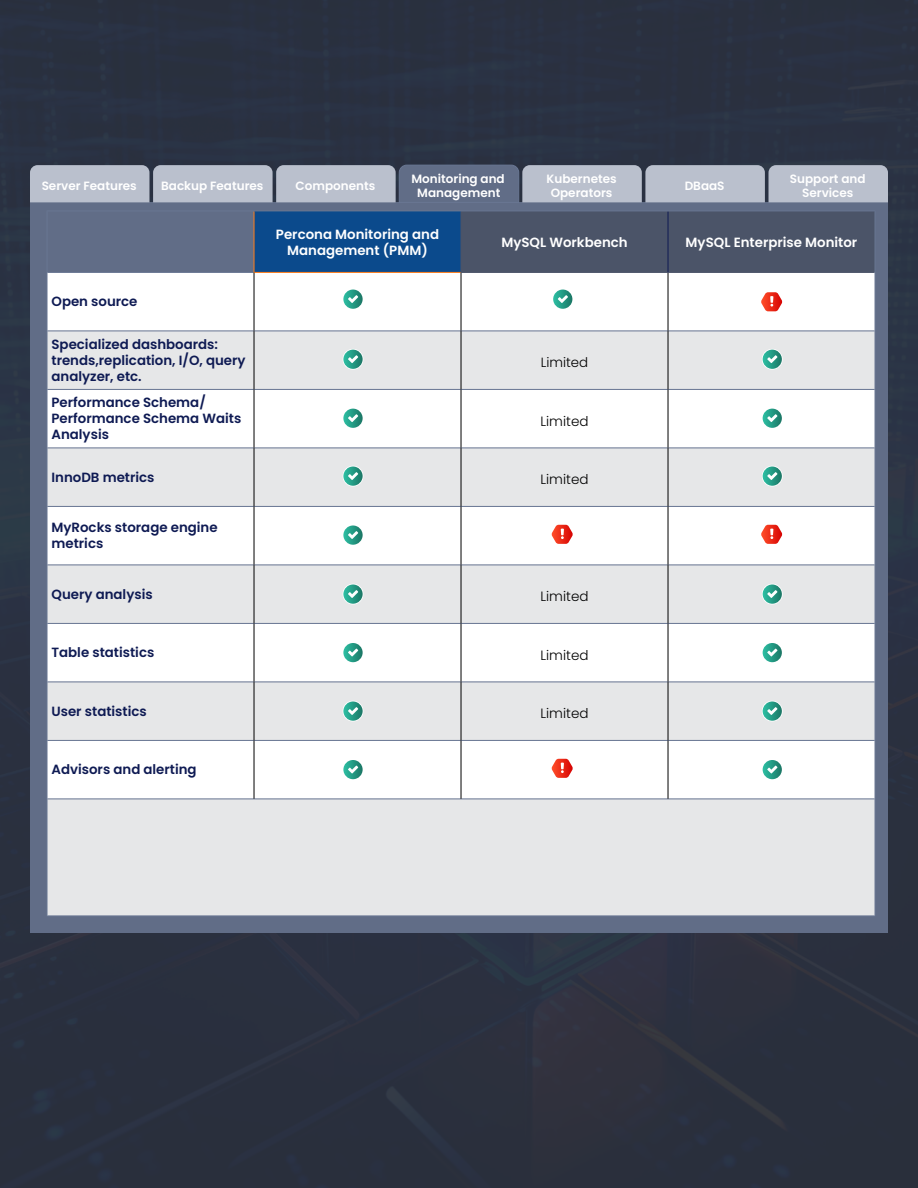
<style>
.page{position:relative;width:918px;height:1188px;background:#2c323e}
.page>*{position:absolute;margin:0;border:0;box-sizing:border-box;transform-origin:0 0}
.t1{font:300 13.5px "Poppins";color:#000}
.t2{font:600 13.35px/16px "Poppins";color:#0e1a53}
.t3{font:600 13.35px/16px "Poppins";color:#fff;text-align:center}
.t4{font:300 13.35px "Poppins";color:#000}
.t5{font:600 12px/14.4px "Poppins";color:#fff;text-align:center}
</style>
<div class="page">
<div style="left:30px;top:202px;width:858px;height:731px;background:#616d87"></div>
<div style="left:254px;top:211px;width:207px;height:61px;background:#0b4a8c"></div>
<div style="left:462px;top:212px;width:413px;height:60px;background:#4b5468"></div>
<div style="left:48px;top:273px;width:827px;height:58px;background:#fff"></div>
<svg style="left:48px;top:332px;width:827px;height:584px;background:#efeff0"></svg>
<hr style="left:47px;top:272px;width:207px;height:1px;background:#697793">
<hr style="left:47px;top:331px;width:207px;height:1px;background:#697793">
<hr style="left:254px;top:331px;width:207px;height:1px;background:#697793">
<hr style="left:461px;top:331px;width:207px;height:1px;background:#697793">
<hr style="left:668px;top:331px;width:207px;height:1px;background:#697793">
<hr style="left:47px;top:389px;width:207px;height:1px;background:#697793">
<hr style="left:254px;top:389px;width:207px;height:1px;background:#697793">
<hr style="left:461px;top:389px;width:207px;height:1px;background:#697793">
<hr style="left:668px;top:389px;width:207px;height:1px;background:#697793">
<hr style="left:47px;top:448px;width:207px;height:1px;background:#697793">
<hr style="left:254px;top:448px;width:207px;height:1px;background:#697793">
<hr style="left:461px;top:448px;width:207px;height:1px;background:#697793">
<hr style="left:668px;top:448px;width:207px;height:1px;background:#697793">
<hr style="left:47px;top:506px;width:207px;height:1px;background:#697793">
<hr style="left:254px;top:506px;width:207px;height:1px;background:#697793">
<hr style="left:461px;top:506px;width:207px;height:1px;background:#697793">
<hr style="left:668px;top:506px;width:207px;height:1px;background:#697793">
<hr style="left:47px;top:565px;width:207px;height:1px;background:#697793">
<hr style="left:254px;top:565px;width:207px;height:1px;background:#697793">
<hr style="left:461px;top:565px;width:207px;height:1px;background:#697793">
<hr style="left:668px;top:565px;width:207px;height:1px;background:#697793">
<hr style="left:47px;top:623px;width:207px;height:1px;background:#697793">
<hr style="left:254px;top:623px;width:207px;height:1px;background:#697793">
<hr style="left:461px;top:623px;width:207px;height:1px;background:#697793">
<hr style="left:668px;top:623px;width:207px;height:1px;background:#697793">
<hr style="left:47px;top:682px;width:207px;height:1px;background:#697793">
<hr style="left:254px;top:682px;width:207px;height:1px;background:#697793">
<hr style="left:461px;top:682px;width:207px;height:1px;background:#697793">
<hr style="left:668px;top:682px;width:207px;height:1px;background:#697793">
<hr style="left:47px;top:740px;width:207px;height:1px;background:#697793">
<hr style="left:254px;top:740px;width:207px;height:1px;background:#697793">
<hr style="left:461px;top:740px;width:207px;height:1px;background:#697793">
<hr style="left:668px;top:740px;width:207px;height:1px;background:#697793">
<hr style="left:47px;top:799px;width:207px;height:1px;background:#697793">
<hr style="left:254px;top:799px;width:207px;height:1px;background:#697793">
<hr style="left:461px;top:799px;width:207px;height:1px;background:#697793">
<hr style="left:668px;top:799px;width:207px;height:1px;background:#697793">
<hr style="left:254px;top:272px;width:207px;height:1px;background:#ff7e1a">
<hr style="left:254px;top:273px;width:1px;height:58px;background:#000">
<hr style="left:461px;top:273px;width:1px;height:58px;background:#000">
<hr style="left:668px;top:273px;width:1px;height:58px;background:#000">
<hr style="left:254px;top:331px;width:1px;height:58px;background:#000">
<hr style="left:461px;top:331px;width:1px;height:58px;background:#000">
<hr style="left:668px;top:331px;width:1px;height:58px;background:#000">
<hr style="left:254px;top:390px;width:1px;height:58px;background:#000">
<hr style="left:461px;top:390px;width:1px;height:58px;background:#000">
<hr style="left:668px;top:390px;width:1px;height:58px;background:#000">
<hr style="left:254px;top:448px;width:1px;height:58px;background:#000">
<hr style="left:461px;top:448px;width:1px;height:58px;background:#000">
<hr style="left:668px;top:448px;width:1px;height:58px;background:#000">
<hr style="left:254px;top:507px;width:1px;height:58px;background:#000">
<hr style="left:461px;top:507px;width:1px;height:58px;background:#000">
<hr style="left:668px;top:507px;width:1px;height:58px;background:#000">
<hr style="left:254px;top:565px;width:1px;height:58px;background:#000">
<hr style="left:461px;top:565px;width:1px;height:58px;background:#000">
<hr style="left:668px;top:565px;width:1px;height:58px;background:#000">
<hr style="left:254px;top:624px;width:1px;height:58px;background:#000">
<hr style="left:461px;top:624px;width:1px;height:58px;background:#000">
<hr style="left:668px;top:624px;width:1px;height:58px;background:#000">
<hr style="left:254px;top:682px;width:1px;height:58px;background:#000">
<hr style="left:461px;top:682px;width:1px;height:58px;background:#000">
<hr style="left:668px;top:682px;width:1px;height:58px;background:#000">
<hr style="left:254px;top:741px;width:1px;height:58px;background:#000">
<hr style="left:461px;top:741px;width:1px;height:58px;background:#000">
<hr style="left:668px;top:741px;width:1px;height:58px;background:#000">
<hr style="left:461px;top:272px;width:207px;height:1px;background:#4b5468">
<hr style="left:668px;top:272px;width:207px;height:1px;background:#4b5468">
<hr style="left:47px;top:916px;width:207px;height:1px;background:#697793">
<hr style="left:254px;top:916px;width:207px;height:1px;background:#697793">
<hr style="left:461px;top:916px;width:207px;height:1px;background:#697793">
<hr style="left:668px;top:916px;width:207px;height:1px;background:#697793">
<hr style="left:254px;top:211px;width:1px;height:61px;background:#ff7e1a">
<hr style="left:668px;top:211px;width:1px;height:61px;background:#0e1a53">
<hr style="left:461px;top:211px;width:1px;height:61px;background:#4b5468">
<hr style="left:47px;top:211px;width:207px;height:1px;background:#697793">
<hr style="left:47px;top:211px;width:1px;height:61px;background:#697793">
<hr style="left:254px;top:211px;width:207px;height:1px;background:#697793">
<hr style="left:461px;top:211px;width:207px;height:1px;background:#697793">
<hr style="left:668px;top:211px;width:207px;height:1px;background:#697793">
<hr style="left:875px;top:211px;width:1px;height:61px;background:#697793">
<hr style="left:47px;top:272px;width:1px;height:59px;background:#697793">
<hr style="left:875px;top:272px;width:1px;height:59px;background:#697793">
<hr style="left:47px;top:331px;width:1px;height:58px;background:#697793">
<hr style="left:875px;top:331px;width:1px;height:58px;background:#697793">
<hr style="left:47px;top:389px;width:1px;height:59px;background:#697793">
<hr style="left:875px;top:389px;width:1px;height:59px;background:#697793">
<hr style="left:47px;top:448px;width:1px;height:58px;background:#697793">
<hr style="left:875px;top:448px;width:1px;height:58px;background:#697793">
<hr style="left:47px;top:506px;width:1px;height:59px;background:#697793">
<hr style="left:875px;top:506px;width:1px;height:59px;background:#697793">
<hr style="left:47px;top:565px;width:1px;height:58px;background:#697793">
<hr style="left:875px;top:565px;width:1px;height:58px;background:#697793">
<hr style="left:47px;top:623px;width:1px;height:59px;background:#697793">
<hr style="left:875px;top:623px;width:1px;height:59px;background:#697793">
<hr style="left:47px;top:682px;width:1px;height:58px;background:#697793">
<hr style="left:875px;top:682px;width:1px;height:58px;background:#697793">
<hr style="left:47px;top:740px;width:1px;height:59px;background:#697793">
<hr style="left:875px;top:740px;width:1px;height:59px;background:#697793">
<hr style="left:47px;top:799px;width:1px;height:117px;background:#697793">
<hr style="left:875px;top:799px;width:1px;height:117px;background:#697793">
<svg style="left:760px;top:291px;width:23px;height:21px"></svg>
<svg style="left:551px;top:524px;width:23px;height:21px"></svg>
<svg style="left:760px;top:524px;width:23px;height:21px"></svg>
<svg style="left:551px;top:758px;width:23px;height:21px"></svg>
<svg style="left:342px;top:583px;width:22px;height:22px"></svg>
<svg style="left:342px;top:642px;width:22px;height:21px"></svg>
<svg style="left:342px;top:465px;width:22px;height:22px"></svg>
<svg style="left:342px;top:288px;width:22px;height:22px"></svg>
<svg style="left:342px;top:348px;width:22px;height:22px"></svg>
<svg style="left:342px;top:524px;width:22px;height:22px"></svg>
<svg style="left:342px;top:407px;width:22px;height:22px"></svg>
<svg style="left:342px;top:700px;width:22px;height:22px"></svg>
<svg style="left:342px;top:759px;width:22px;height:21px"></svg>
<svg style="left:761px;top:583px;width:22px;height:22px"></svg>
<svg style="left:761px;top:642px;width:22px;height:21px"></svg>
<svg style="left:761px;top:465px;width:22px;height:22px"></svg>
<svg style="left:761px;top:348px;width:22px;height:22px"></svg>
<svg style="left:761px;top:407px;width:22px;height:22px"></svg>
<svg style="left:761px;top:700px;width:22px;height:22px"></svg>
<svg style="left:761px;top:759px;width:22px;height:21px"></svg>
<svg style="left:552px;top:288px;width:22px;height:22px"></svg>
<svg style="left:30px;top:164px;width:858px;height:39px;background:#a4abba"></svg>
<p class="t5" style="left:42px;top:179px;width:97px">Server Features</p>
<p class="t5" style="left:161px;top:179px;width:104px">Backup Features</p>
<p class="t5" style="left:296px;top:179px;width:81px">Components</p>
<p class="t5" style="left:411px;top:172px;width:95px">Monitoring and<br>Management</p>
<p class="t5" style="left:546px;top:172px;width:72px">Kubernetes<br>Operators</p>
<p class="t5" style="left:685px;top:179px;width:41px">DBaaS</p>
<p class="t5" style="left:790px;top:172px;width:77px">Support and<br>Services</p>
<p class="t2" style="left:52px;top:294px;width:88px">Open source</p>
<p class="t2" style="left:52px;top:336px;width:196px">Specialized dashboards: trends,replication, I/O, query analyzer, etc.</p>
<p class="t2" style="left:52px;top:395px;width:191px">Performance Schema/<br>Performance Schema Waits<br>Analysis</p>
<p class="t3" style="left:276px;top:226px;width:165px">Percona Monitoring and<br>Management (PMM)</p>
<p class="t3" style="left:501px;top:234px;width:128px">MySQL Workbench</p>
<p class="t3" style="left:686px;top:234px;width:173px">MySQL Enterprise Monitor</p>
<p class="t4" style="left:541px;top:355px;width:49px">Limited</p>
<p class="t1" style="left:541px;top:413px;width:50px">Limited</p>
<p class="t2" style="left:52px;top:469px;width:105px">InnoDB metrics</p>
<p class="t1" style="left:541px;top:472px;width:50px">Limited</p>
<p class="t2" style="left:52px;top:520px;width:168px">MyRocks storage engine metrics</p>
<p class="t2" style="left:52px;top:586px;width:103px">Query analysis</p>
<p class="t1" style="left:541px;top:589px;width:50px">Limited</p>
<p class="t2" style="left:52px;top:645px;width:104px">Table statistics</p>
<p class="t1" style="left:541px;top:647px;width:50px">Limited</p>
<p class="t2" style="left:52px;top:703px;width:97px">User statistics</p>
<p class="t1" style="left:541px;top:706px;width:50px">Limited</p>
<p class="t2" style="left:52px;top:762px;width:147px">Advisors and alerting</p>
</div>
